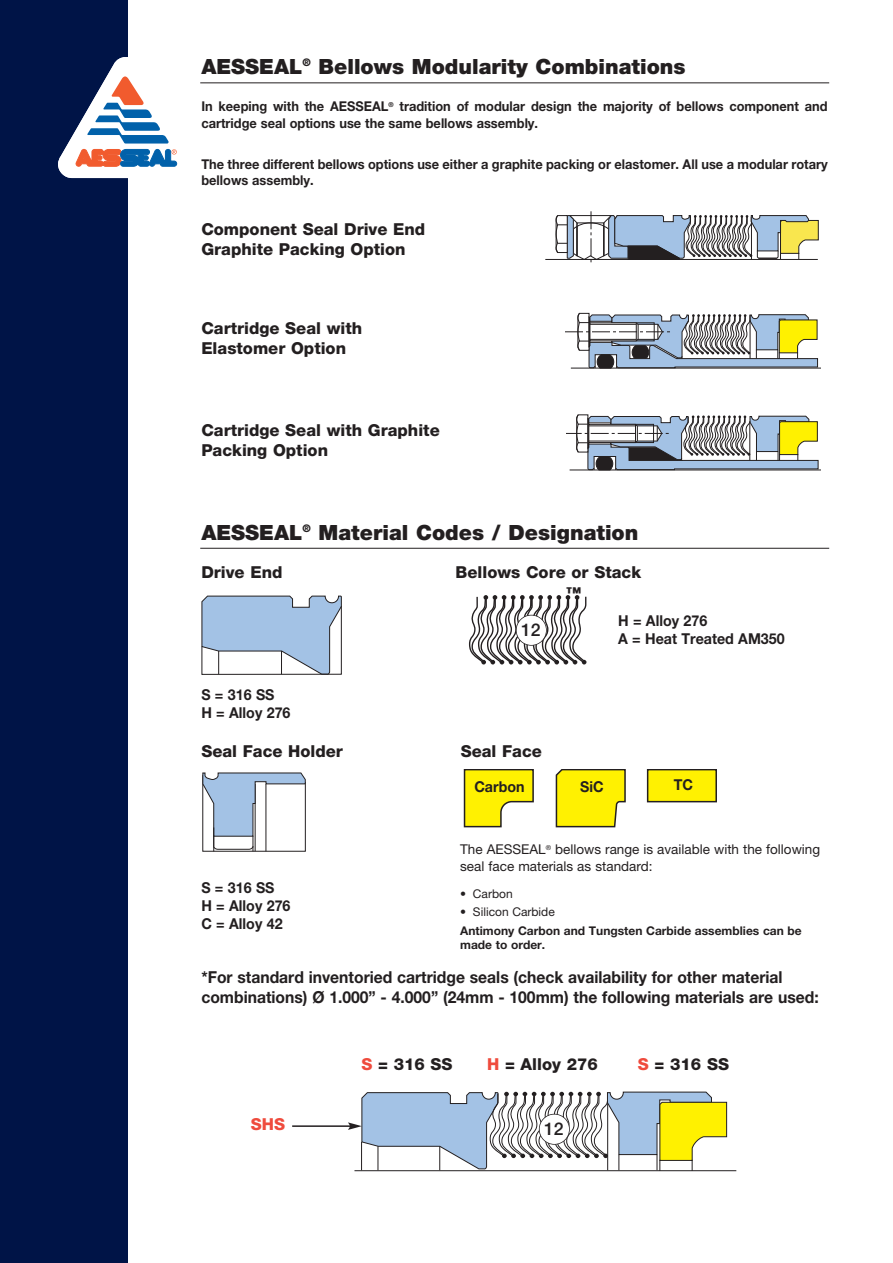
<style>
.page{position:relative;width:893px;height:1263px;background:#fff}
.page>*{position:absolute;margin:0;border:0;box-sizing:border-box;transform-origin:0 0}
.t1{font:900 21px "Helvetica Neue LTW1 G";color:#231f20}
.t2{font:500 17.55px "Helvetica Neue LTW1 G";color:#231f20}
.t3{font:800 16.5px/19.8px "Helvetica Neue LTW1 G";color:#231f20}
.t4{font:700 16.5px/19.8px "Helvetica Neue LTW1 G";color:#231f20;scale:.95 1}
.t5{font:800 16.5px "Helvetica Neue LTW1 G";color:#ef4b3d}
.t6{font:700 15px/18px "Helvetica Neue LTW1 G";color:#231f20;scale:.95 1}
.t7{font:900 15px "Helvetica Neue LTW1 G";color:#231f20}
.t8{font:700 13.5px/16.2px "Helvetica Neue LTW1 G";color:#231f20;scale:.95 1}
.t9{font:13.5px/16.2px "Helvetica Neue LTW1 G";color:#231f20}
.t10{font:700 12px/14.4px "Helvetica Neue LTW1 G";color:#231f20}
.t11{font:12px "Helvetica Neue LTW1 G";color:#231f20}
.s1{color:#ef4b3d}
</style>
<div class="page">
<div style="left:0;top:0;width:128px;height:1263px;background:#001447"></div>
<svg style="left:58px;top:57px;width:120px;height:121px"></svg>
<svg style="left:201px;top:595px;width:141px;height:80px"></svg>
<svg style="left:469px;top:595px;width:118px;height:69px"></svg>
<svg style="left:202px;top:772px;width:104px;height:80px"></svg>
<hr style="left:266px;top:784px;width:1px;height:67px;background:#231f20">
<svg style="left:555px;top:770px;width:71px;height:58px;background:#efe318"></svg>
<svg style="left:463px;top:770px;width:71px;height:58px"></svg>
<div style="left:648px;top:770px;width:68px;height:32px;background:#fff101"></div>
<div style="left:647px;top:770px;width:70px;height:32px;border:2px solid #231f20"></div>
<hr style="left:200px;top:82px;width:629px;height:1px;background:#231f20">
<hr style="left:200px;top:548px;width:629px;height:1px;background:#231f20">
<hr style="left:571px;top:368px;width:249px;height:1px;background:#231f20">
<svg style="left:566px;top:313px;width:252px;height:56px"></svg>
<svg style="left:545px;top:211px;width:274px;height:52px"></svg>
<hr style="left:570px;top:470px;width:250px;height:1px;background:#231f20">
<svg style="left:566px;top:414px;width:253px;height:57px"></svg>
<hr style="left:354px;top:1170px;width:382px;height:1px;background:#231f20">
<div style="left:516px;top:615px;width:30px;height:30px;background:#fff;border-radius:50%"></div>
<div style="left:516px;top:615px;width:31px;height:31px;border:2px solid #231f20;border-radius:50%"></div>
<hr style="left:292px;top:1125px;width:59px;height:2px;background:#231f20">
<svg style="left:348px;top:1091px;width:379px;height:80px"></svg>
<h1 class="t1" style="left:201px;top:59px;width:486px">AESSEAL<sup>®</sup> Bellows Modularity Combinations</h1>
<p class="t8" style="left:201px;top:100px;width:661px">In keeping with the AESSEAL<sup>®</sup> tradition of modular design the majority of bellows component and cartridge seal options use the same bellows assembly.</p>
<p class="t8" style="left:201px;top:157px;width:661px">The three different bellows options use either a graphite packing or elastomer. All use a modular rotary bellows assembly.</p>
<p class="t3" style="left:201px;top:220px;width:226px">Component Seal Drive End<br>Graphite Packing Option</p>
<p class="t3" style="left:201px;top:320px;width:162px">Cartridge Seal with<br>Elastomer Option</p>
<p class="t3" style="left:201px;top:421px;width:240px">Cartridge Seal with Graphite<br>Packing Option</p>
<h1 class="t1" style="left:201px;top:524px;width:439px">AESSEAL<sup>®</sup> Material Codes / Designation</h1>
<p class="t3" style="left:201px;top:564px;width:83px">Drive End</p>
<p class="t3" style="left:456px;top:564px;width:187px">Bellows Core or Stack</p>
<p class="t6" style="left:201px;top:687px;width:95px">S = 316 SS<br>H = Alloy 276</p>
<p class="t2" style="left:521px;top:623px;width:21px">12</p>
<p class="t3" style="left:201px;top:742px;width:143px">Seal Face Holder</p>
<p class="t3" style="left:461px;top:742px;width:83px">Seal Face</p>
<p class="t7" style="left:566px;top:588px;width:16px">™</p>
<p class="t6" style="left:618px;top:613px;width:177px">H = Alloy 276<br>A = Heat Treated AM350</p>
<p class="t6" style="left:201px;top:880px;width:95px">S = 316 SS<br>H = Alloy 276<br>C = Alloy 42</p>
<p class="t6" style="left:474px;top:778px;width:54px">Carbon</p>
<p class="t6" style="left:580px;top:779px;width:26px">SiC</p>
<p class="t6" style="left:674px;top:777px;width:22px">TC</p>
<p class="t9" style="left:460px;top:843px;width:362px">The AESSEAL<sup>®</sup> bellows range is available with the following seal face materials as standard:</p>
<p class="t11" style="left:460px;top:889px;width:54px">• Carbon</p>
<p class="t11" style="left:460px;top:907px;width:96px">• Silicon Carbide</p>
<p class="t10" style="left:460px;top:924px;width:343px">Antimony Carbon and Tungsten Carbide assemblies can be made to order.</p>
<p class="t4" style="left:201px;top:968px;width:651px">*For standard inventoried cartridge seals (check availability for other material combinations) Ø 1.000” - 4.000” (24mm - 100mm) the following materials are used:</p>
<p class="t5" style="left:251px;top:1118px;width:36px">SHS</p>
<p class="t3" style="left:361px;top:1056px;width:93px"><span class="s1">S</span> = 316 SS</p>
<p class="t3" style="left:487px;top:1056px;width:112px"><span class="s1">H</span> = Alloy 276</p>
<p class="t3" style="left:638px;top:1056px;width:93px"><span class="s1">S</span> = 316 SS</p>
<p class="t2" style="left:544px;top:1122px;width:21px">12</p>
</div>
